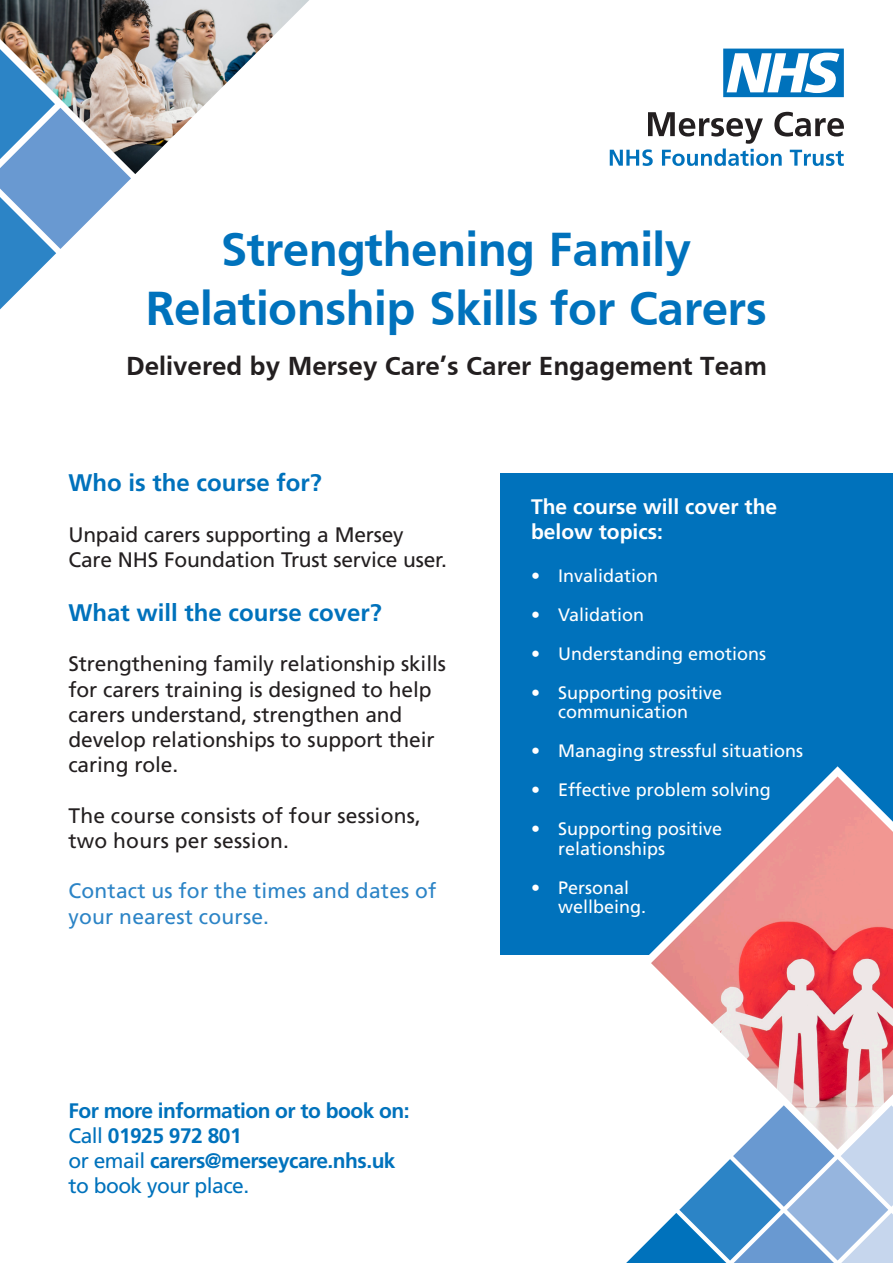
<style>
.page{position:relative;width:893px;height:1263px;background:#fff}
.page>*{position:absolute;margin:0;border:0;box-sizing:border-box;transform-origin:0 0}
.t1{font:700 49.5px/59.4px "Frutiger";letter-spacing:-.01em;color:#0072bc;text-align:center}
.t2{font:700 27px "Frutiger";color:#231f20}
.t3{font:700 24px "Frutiger LT Std";color:#0072bc}
.t4{font:21px/25.2px "Frutiger LT Std";letter-spacing:-.005em;color:#231f20}
.t5{font:700 21px/25.2px "Frutiger LT Std";letter-spacing:-.025em;color:#0072bc}
.t6{font:21px/25.2px "Frutiger LT Std";letter-spacing:.01em;color:#2c84c6}
.t7{font:700 21px/25.2px "Frutiger LT Std";color:#fff}
.t8{font:18px/19.5px "Frutiger LT Std";color:#fff}
.s1{font-weight:400}
</style>
<div class="page">
<div style="left:500px;top:473px;width:393px;height:482px;background:#0072bc"></div>
<svg style="left:723px;top:49px;width:121px;height:48px"></svg>
<svg style="left:610px;top:112px;width:234px;height:54px"></svg>
<img style="left:651px;top:776px;width:242px;height:322px">
<svg style="left:626px;top:1098px;width:267px;height:165px"></svg>
<img style="left:0;top:0;width:309px;height:174px">
<svg style="left:0;top:34px;width:131px;height:276px"></svg>
<h1 class="t1" style="left:145px;top:219px;width:623px">Strengthening Family<br>Relationship Skills for Carers</h1>
<p class="t2" style="left:126px;top:350px;width:642px">Delivered by Mersey Care’s Carer Engagement Team</p>
<p class="t3" style="left:68px;top:469px;width:255px">Who is the course for?</p>
<p class="t4" style="left:68px;top:522px;width:380px">Unpaid carers supporting a Mersey<br>Care NHS Foundation Trust service user.</p>
<p class="t3" style="left:68px;top:599px;width:315px">What will the course cover?</p>
<p class="t4" style="left:68px;top:652px;width:379px">Strengthening family relationship skills for carers training is designed to help carers understand, strengthen and develop relationships to support their caring role.</p>
<p class="t4" style="left:68px;top:803px;width:354px">The course consists of four sessions, two hours per session.</p>
<p class="t6" style="left:68px;top:878px;width:370px">Contact us for the times and dates of your nearest course.</p>
<p class="t5" style="left:68px;top:1098px;width:343px">For more information or to book on:<br><span class="s1">Call</span> 01925 972 801<br><span class="s1">or email</span> carers@merseycare.nhs.uk <span class="s1">to book your place.</span></p>
<p class="t7" style="left:531px;top:494px;width:248px">The course will cover the below topics:</p>
<p class="t8" style="left:531px;top:566px;width:129px">• Invalidation</p>
<p class="t8" style="left:531px;top:605px;width:115px">• Validation</p>
<p class="t8" style="left:531px;top:644px;width:237px">• Understanding emotions</p>
<p class="t8" style="left:531px;top:683px;width:193px;text-align:center">• Supporting positive communication</p>
<p class="t8" style="left:531px;top:741px;width:274px">• Managing stressful situations</p>
<p class="t8" style="left:531px;top:780px;width:241px">• Effective problem solving</p>
<p class="t8" style="left:558px;top:819px;width:166px;text-indent:-27px">• Supporting positive relationships</p>
<p class="t8" style="left:558px;top:878px;width:90px;text-indent:-27px">• Personal wellbeing.</p>
</div>
